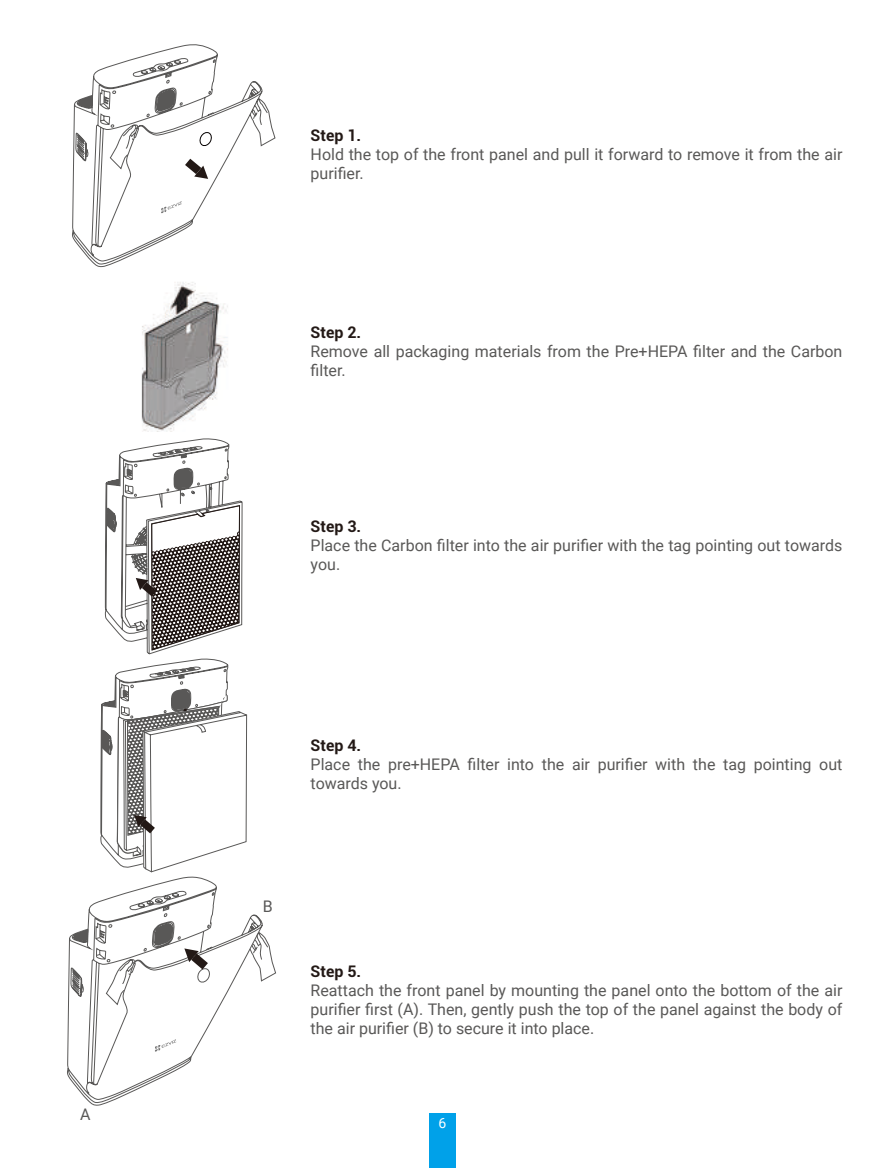
<style>
.page{position:relative;width:885px;height:1168px;background:#fff}
.page>*{position:absolute;margin:0;border:0;box-sizing:border-box;transform-origin:0 0}
.t1{font:16px/19.2px "Roboto";color:#595857}
.t2{font:700 16px "Roboto";color:#231916}
.t3{font:14px "Roboto";color:#fff}
</style>
<div class="page">
<div style="left:429px;top:1113px;width:27px;height:55px;background:#00a1e9"></div>
<svg style="left:72px;top:44px;width:203px;height:223px"></svg>
<svg style="left:185px;top:159px;width:23px;height:20px"></svg>
<svg style="left:199px;top:132px;width:13px;height:14px"></svg>
<svg style="left:161px;top:201px;width:21px;height:5px"></svg>
<svg style="left:105px;top:206px;width:138px;height:300px"></svg>
<svg style="left:67px;top:901px;width:112px;height:204px"></svg>
<svg style="left:100px;top:506px;width:176px;height:563px"></svg>
<p class="t1" style="left:80px;top:1104px;width:12px">A</p>
<p class="t2" style="left:310px;top:124px;width:52px">Step 1.</p>
<p class="t1" style="left:310px;top:144px;width:533px">Hold the top of the front panel and pull it forward to remove it from the air purifier.</p>
<p class="t2" style="left:310px;top:321px;width:52px">Step 2.</p>
<p class="t1" style="left:310px;top:341px;width:533px">Remove all packaging materials from the Pre+HEPA filter and the Carbon filter.</p>
<p class="t2" style="left:310px;top:515px;width:52px">Step 3.</p>
<p class="t1" style="left:310px;top:535px;width:533px">Place the Carbon filter into the air purifier with the tag pointing out towards you.</p>
<p class="t2" style="left:310px;top:734px;width:52px">Step 4.</p>
<p class="t1" style="left:310px;top:754px;width:533px">Place the pre+HEPA filter into the air purifier with the tag pointing out towards you.</p>
<p class="t1" style="left:263px;top:896px;width:11px">B</p>
<p class="t2" style="left:310px;top:960px;width:52px">Step 5.</p>
<p class="t1" style="left:310px;top:980px;width:533px;text-align:justify">Reattach the front panel by mounting the panel onto the bottom of the air purifier first (A). Then, gently push the top of the panel against the body of the air purifier (B) to secure it into place.</p>
<p class="t3" style="left:438px;top:1113px;width:9px">6</p>
</div>
